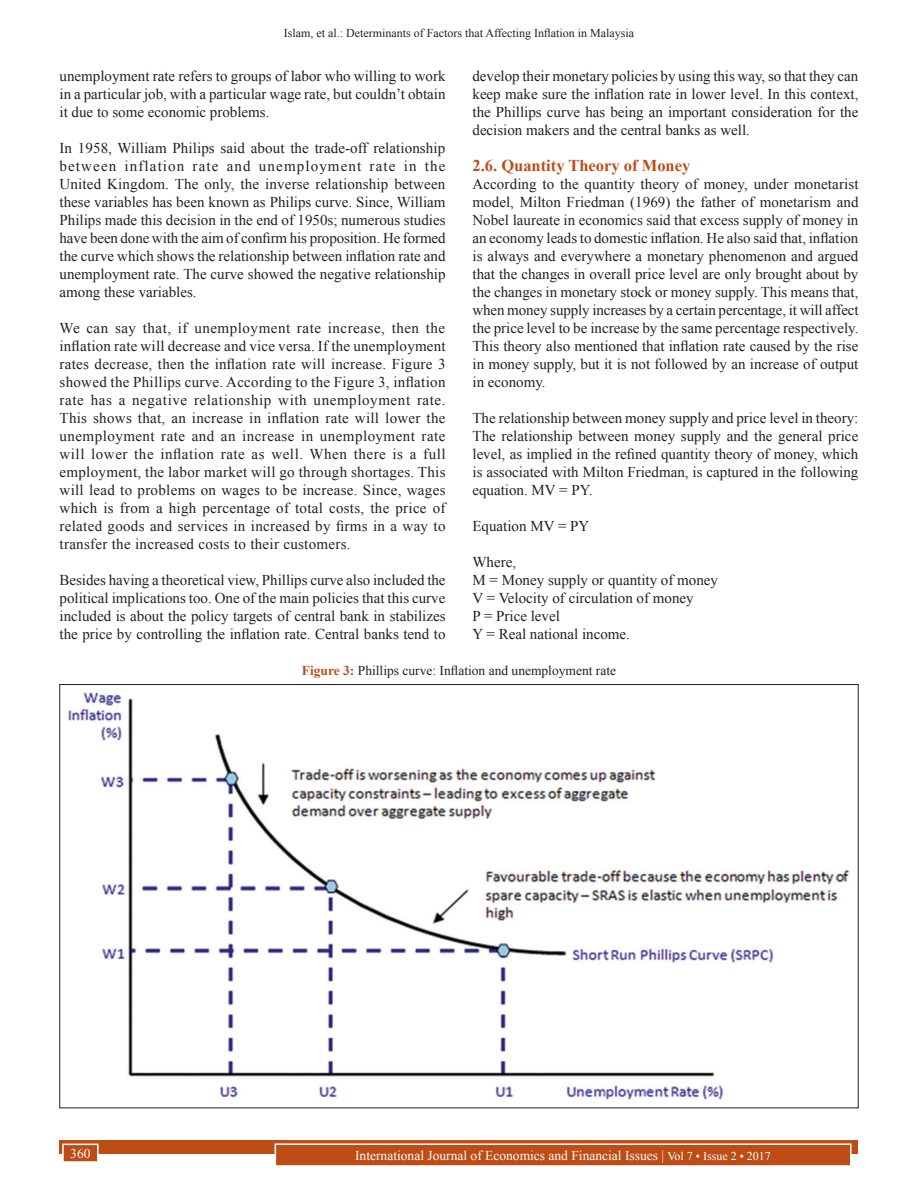
<style>
.page{position:relative;width:918px;height:1188px;background:#fff}
.page>*{position:absolute;margin:0;border:0;box-sizing:border-box;transform-origin:0 0}
.t1{font:700 16.5px "Times New Roman";color:#bd4c16}
.TX{font:15px/18px "Times New Roman";color:#231f20;text-align:justify}
.L{font:15px "Times New Roman";color:#231f20}
.LL{font:15px "Times New Roman";color:#231f20}
.TX_No_After_Space{font:15px "Times New Roman";color:#231f20}
.t2{font:13.5px "Times New Roman";color:#fff}
.FGC{font:13.5px "Times New Roman";color:#231f20}
.t3{font:12px "Times New Roman";color:#231f20}
.s1{font-weight:700;color:#bd4c16}
.s2{font-size:12px}
</style>
<div class="page">
<div style="left:60px;top:1140px;width:798px;height:13px;background:#bd4c16"></div>
<div style="left:275px;top:1144px;width:576px;height:22px;background:#bd4c16"></div>
<div style="left:275px;top:1143px;width:577px;height:24px;border:2px solid #fff"></div>
<div style="left:63px;top:1144px;width:35px;height:18px;background:#bd4c16"></div>
<div style="left:62px;top:1144px;width:37px;height:19px;border:2px solid #fff"></div>
<img style="left:68px;top:692px;width:782px;height:408px">
<p class="t3" style="left:284px;top:25px;width:352px">Islam, et al.: Determinants of Factors that Affecting Inflation in Malaysia</p>
<p class="TX" style="left:60px;top:66px;width:387px">unemployment rate refers to groups of labor who willing to work in a particular job, with a particular wage rate, but couldn’t obtain it due to some economic problems.</p>
<p class="TX" style="left:60px;top:138px;width:388px">In 1958, William Philips said about the trade-off relationship between inflation rate and unemployment rate in the United Kingdom. The only, the inverse relationship between these variables has been known as Philips curve. Since, William Philips made this decision in the end of 1950s; numerous studies have been done with the aim of confirm his proposition. He formed the curve which shows the relationship between inflation rate and unemployment rate. The curve showed the negative relationship among these variables.</p>
<p class="TX" style="left:60px;top:318px;width:388px">We can say that, if unemployment rate increase, then the inflation rate will decrease and vice versa. If the unemployment rates decrease, then the inflation rate will increase. Figure 3 showed the Phillips curve. According to the Figure 3, inflation rate has a negative relationship with unemployment rate.<br>This shows that, an increase in inflation rate will lower the unemployment rate and an increase in unemployment rate will lower the inflation rate as well. When there is a full employment, the labor market will go through shortages. This will lead to problems on wages to be increase. Since, wages which is from a high percentage of total costs, the price of related goods and services in increased by firms in a way to transfer the increased costs to their customers.</p>
<p class="TX" style="left:60px;top:570px;width:388px">Besides having a theoretical view, Phillips curve also included the political implications too. One of the main policies that this curve included is about the policy targets of central bank in stabilizes the price by controlling the inflation rate. Central banks tend to</p>
<p class="TX" style="left:472px;top:66px;width:387px">develop their monetary policies by using this way, so that they can keep make sure the inflation rate in lower level. In this context, the Phillips curve has being an important consideration for the decision makers and the central banks as well.</p>
<h2 class="t1" style="left:472px;top:154px;width:219px">2.6. Quantity Theory of Money</h2>
<p class="TX" style="left:472px;top:174px;width:388px">According to the quantity theory of money, under monetarist model, Milton Friedman (1969) the father of monetarism and Nobel laureate in economics said that excess supply of money in an economy leads to domestic inflation. He also said that, inflation is always and everywhere a monetary phenomenon and argued that the changes in overall price level are only brought about by the changes in monetary stock or money supply. This means that, when money supply increases by a certain percentage, it will affect the price level to be increase by the same percentage respectively.<br>This theory also mentioned that inflation rate caused by the rise in money supply, but it is not followed by an increase of output in economy.</p>
<p class="TX" style="left:472px;top:408px;width:387px">The relationship between money supply and price level in theory:<br>The relationship between money supply and the general price level, as implied in the refined quantity theory of money, which is associated with Milton Friedman, is captured in the following equation. MV = PY.</p>
<p class="TX" style="left:472px;top:516px;width:118px">Equation MV = PY</p>
<p class="TX_No_After_Space" style="left:472px;top:551px;width:45px">Where,</p>
<p class="L" style="left:472px;top:569px;width:247px">M = Money supply or quantity of money</p>
<p class="L" style="left:472px;top:587px;width:223px">V = Velocity of circulation of money</p>
<p class="L" style="left:472px;top:605px;width:89px">P = Price level</p>
<p class="LL" style="left:472px;top:623px;width:159px">Y = Real national income.</p>
<p class="FGC" style="left:302px;top:661px;width:316px"><span class="s1">Figure 3:</span> Phillips curve: Inflation and unemployment rate</p>
<p class="t2" style="left:70px;top:1144px;width:22px">360</p>
<p class="t2" style="left:355px;top:1146px;width:417px">International Journal of Economics and Financial Issues | <span class="s2">Vol 7 • Issue 2 • 2017</span></p>
</div>
